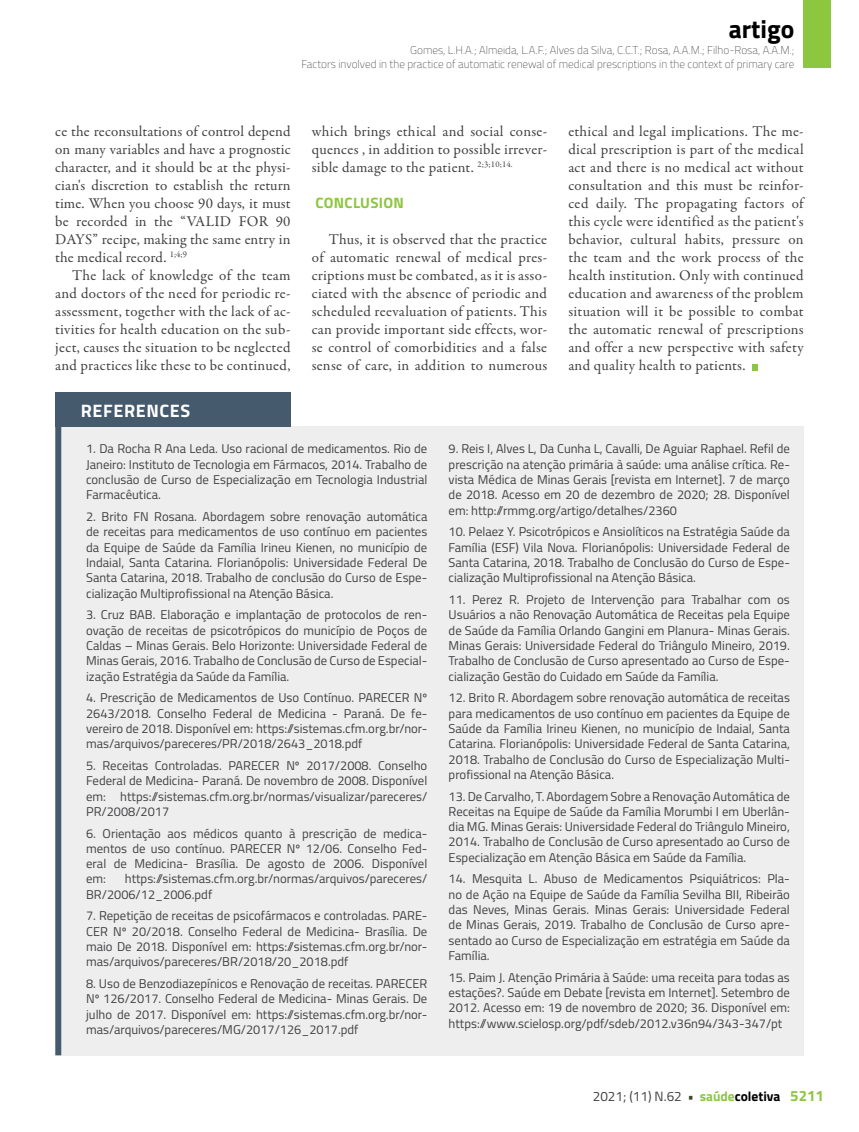
<style>
.page{position:relative;width:859px;height:1132px;background:#fff}
.page>*{position:absolute;margin:0;border:0;box-sizing:border-box;transform-origin:0 0}
.t1{font:700 25.5px "Titillium";color:#000}
.t2{font:700 18px "Titillium";letter-spacing:.035em;color:#fff}
.t3{font:15px/18px "Garamond Premr Pro";letter-spacing:.02em;color:#414042;text-align:justify}
.t4{font:700 15px "Titillium";letter-spacing:.02em;color:#8dc63f}
.t5{font:13.5px "Titillium";color:#414042}
.t6{font:12.75px/15.3px "Titillium";color:#414042;text-align:justify}
.t7{font:100 11.25px/13.5px "Titillium";color:#414042;text-align:right}
.s1{font-weight:700}
.s2{font-weight:700;color:#8dc63f}
.s3{font-weight:700;color:#000}
.s4{font-weight:700;font-size:15px;color:#8dc63f}
</style>
<div class="page">
<div style="left:804px;top:0;width:27px;height:68px;background:#8dc63f"></div>
<svg style="left:752px;top:364px;width:6px;height:6px"></svg>
<div style="left:61px;top:425px;width:743px;height:629px;background:#eeeeef"></div>
<div style="left:55px;top:392px;width:236px;height:34px;background:#455a6c"></div>
<div style="left:55px;top:408px;width:6px;height:646px;background:#455a6c"></div>
<h1 class="t1" style="left:729px;top:10px;width:67px">artigo</h1>
<p class="t7" style="left:302px;top:43px;width:494px">Gomes, L.H.A.; Almeida, L.A.F.; Alves da Silva, C.C.T.; Rosa, A.A.M.; Filho-Rosa, A.A.M.;<br>Factors involved in the practice of automatic renewal of medical prescriptions in the context of primary care</p>
<p class="t3" style="left:55px;top:122px;width:237px">ce the reconsultations of control depend on many variables and have a prognostic character, and it should be at the physi&shy;cian's discretion to establish the return time. When you choose 90 days, it must be recorded in the “VALID FOR 90<br>DAYS” recipe, making the same entry in the medical record. <sup>1;4;9</sup></p>
<p class="t3" style="left:55px;top:266px;width:237px;text-indent:17px">The lack of knowledge of the team and doctors of the need for periodic re&shy;assessment, together with the lack of ac&shy;tivities for health education on the sub&shy;ject, causes the situation to be neglected and practices like these to be continued,</p>
<p class="t3" style="left:312px;top:122px;width:237px">which brings ethical and social conse&shy;quences , in addition to possible irrever&shy;sible damage to the patient. <sup>2;3;10;14.</sup></p>
<p class="t4" style="left:315px;top:191px;width:90px">CONCLUSION</p>
<p class="t3" style="left:312px;top:230px;width:237px;text-indent:17px">Thus, it is observed that the practice of automatic renewal of medical pres&shy;criptions must be combated, as it is asso&shy;ciated with the absence of periodic and scheduled reevaluation of patients. This can provide important side effects, wor&shy;se control of comorbidities and a false sense of care, in addition to numerous</p>
<p class="t3" style="left:568px;top:122px;width:237px">ethical and legal implications. The me&shy;dical prescription is part of the medical act and there is no medical act without consultation and this must be reinfor&shy;ced daily. The propagating factors of this cycle were identified as the patient's behavior, cultural habits, pressure on the team and the work process of the health institution. Only with continued education and awareness of the problem situation will it be possible to combat the automatic renewal of prescriptions and offer a new perspective with safety and quality health to patients.</p>
<h2 class="t2" style="left:81px;top:397px;width:111px">REFERENCES</h2>
<p class="t6" style="left:86px;top:440px;width:343px">1. Da Rocha R Ana Leda. Uso racional de medicamentos. Rio de Janeiro: Instituto de Tecnologia em Fármacos, 2014. Trabalho de conclusão de Curso de Especialização em Tecnologia Industrial Farmacêutica.</p>
<p class="t6" style="left:86px;top:508px;width:343px">2. Brito FN Rosana. Abordagem sobre renovação automática de receitas para medicamentos de uso contínuo em pacientes da Equipe de Saúde da Família Irineu Kienen, no município de Indaial, Santa Catarina. Florianópolis: Universidade Federal De Santa Catarina, 2018. Trabalho de conclusão do Curso de Espe&shy;cialização Multiprofissional na Atenção Básica.</p>
<p class="t6" style="left:86px;top:606px;width:343px">3. Cruz BAB. Elaboração e implantação de protocolos de ren&shy;ovação de receitas de psicotrópicos do município de Poços de Caldas – Minas Gerais. Belo Horizonte: Universidade Federal de Minas Gerais, 2016. Trabalho de Conclusão de Curso de Especial&shy;ização Estratégia da Saúde da Família.</p>
<p class="t6" style="left:86px;top:689px;width:343px">4. Prescrição de Medicamentos de Uso Contínuo. PARECER Nº 2643/2018. Conselho Federal de Medicina - Paraná. De fe&shy;vereiro de 2018. Disponível em: https://sistemas.cfm.org.br/nor&shy;mas/arquivos/pareceres/PR/2018/2643_2018.pdf</p>
<p class="t6" style="left:86px;top:757px;width:343px">5. Receitas Controladas. PARECER Nº 2017/2008. Conselho Federal de Medicina- Paraná. De novembro de 2008. Disponível em: https://sistemas.cfm.org.br/normas/visualizar/pareceres/ PR/2008/2017</p>
<p class="t6" style="left:86px;top:824px;width:343px">6. Orientação aos médicos quanto à prescrição de medica&shy;mentos de uso contínuo. PARECER Nº 12/06. Conselho Fed&shy;eral de Medicina- Brasília. De agosto de 2006. Disponível em:</p>
<p class="t6" style="left:86px;top:870px;width:343px;text-indent:39px">https://sistemas.cfm.org.br/normas/arquivos/pareceres/<br>BR/2006/12_2006.pdf</p>
<p class="t6" style="left:86px;top:907px;width:343px">7. Repetição de receitas de psicofármacos e controladas. PARE-CER Nº 20/2018. Conselho Federal de Medicina- Brasília. De maio De 2018. Disponível em: https://sistemas.cfm.org.br/nor&shy;mas/arquivos/pareceres/BR/2018/20_2018.pdf</p>
<p class="t6" style="left:86px;top:975px;width:343px">8. Uso de Benzodiazepínicos e Renovação de receitas. PARECER Nº 126/2017. Conselho Federal de Medicina- Minas Gerais. De julho de 2017. Disponível em: https://sistemas.cfm.org.br/nor&shy;mas/arquivos/pareceres/MG/2017/126_2017.pdf</p>
<p class="t6" style="left:449px;top:440px;width:343px">9. Reis I, Alves L, Da Cunha L, Cavalli, De Aguiar Raphael. Refil de prescrição na atenção primária à saúde: uma análise crítica. Re&shy;vista Médica de Minas Gerais [revista em Internet]. 7 de março de 2018. Acesso em 20 de dezembro de 2020; 28. Disponível em: http://rmmg.org/artigo/detalhes/2360</p>
<p class="t6" style="left:449px;top:523px;width:343px">10. Pelaez Y. Psicotrópicos e Ansiolíticos na Estratégia Saúde da Família (ESF) Vila Nova. Florianópolis: Universidade Federal de Santa Catarina, 2018. Trabalho de Conclusão do Curso de Espe&shy;cialização Multiprofissional na Atenção Básica.</p>
<p class="t6" style="left:449px;top:591px;width:343px">11. Perez R. Projeto de Intervenção para Trabalhar com os Usuários a não Renovação Automática de Receitas pela Equipe de Saúde da Família Orlando Gangini em Planura- Minas Gerais.<br>Minas Gerais: Universidade Federal do Triângulo Mineiro, 2019.<br>Trabalho de Conclusão de Curso apresentado ao Curso de Espe&shy;cialização Gestão do Cuidado em Saúde da Família.</p>
<p class="t6" style="left:449px;top:689px;width:343px">12. Brito R. Abordagem sobre renovação automática de receitas para medicamentos de uso contínuo em pacientes da Equipe de Saúde da Família Irineu Kienen, no município de Indaial, Santa Catarina. Florianópolis: Universidade Federal de Santa Catarina, 2018. Trabalho de Conclusão do Curso de Especialização Multi&shy;profissional na Atenção Básica.</p>
<p class="t6" style="left:449px;top:787px;width:343px">13. De Carvalho, T. Abordagem Sobre a Renovação Automática de Receitas na Equipe de Saúde da Família Morumbi I em Uberlân&shy;dia MG. Minas Gerais: Universidade Federal do Triângulo Mineiro, 2014. Trabalho de Conclusão de Curso apresentado ao Curso de Especialização em Atenção Básica em Saúde da Família.</p>
<p class="t6" style="left:449px;top:870px;width:343px">14. Mesquita L. Abuso de Medicamentos Psiquiátricos: Pla&shy;no de Ação na Equipe de Saúde da Família Sevilha BII, Ribeirão das Neves, Minas Gerais. Minas Gerais: Universidade Federal de Minas Gerais, 2019. Trabalho de Conclusão de Curso apre&shy;sentado ao Curso de Especialização em estratégia em Saúde da Família.</p>
<p class="t6" style="left:449px;top:968px;width:343px">15. Paim J. Atenção Primária à Saúde: uma receita para todas as estações?. Saúde em Debate [revista em Internet]. Setembro de 2012. Acesso em: 19 de novembro de 2020; 36. Disponível em: https://www.scielosp.org/pdf/sdeb/2012.v36n94/343-347/pt</p>
<p class="t5" style="left:593px;top:1086px;width:233px">2021; (11) N.62 <span class="s1">•</span> <span class="s2">saúde</span><span class="s3">coletiva</span> <span class="s4">5211</span></p>
</div>
